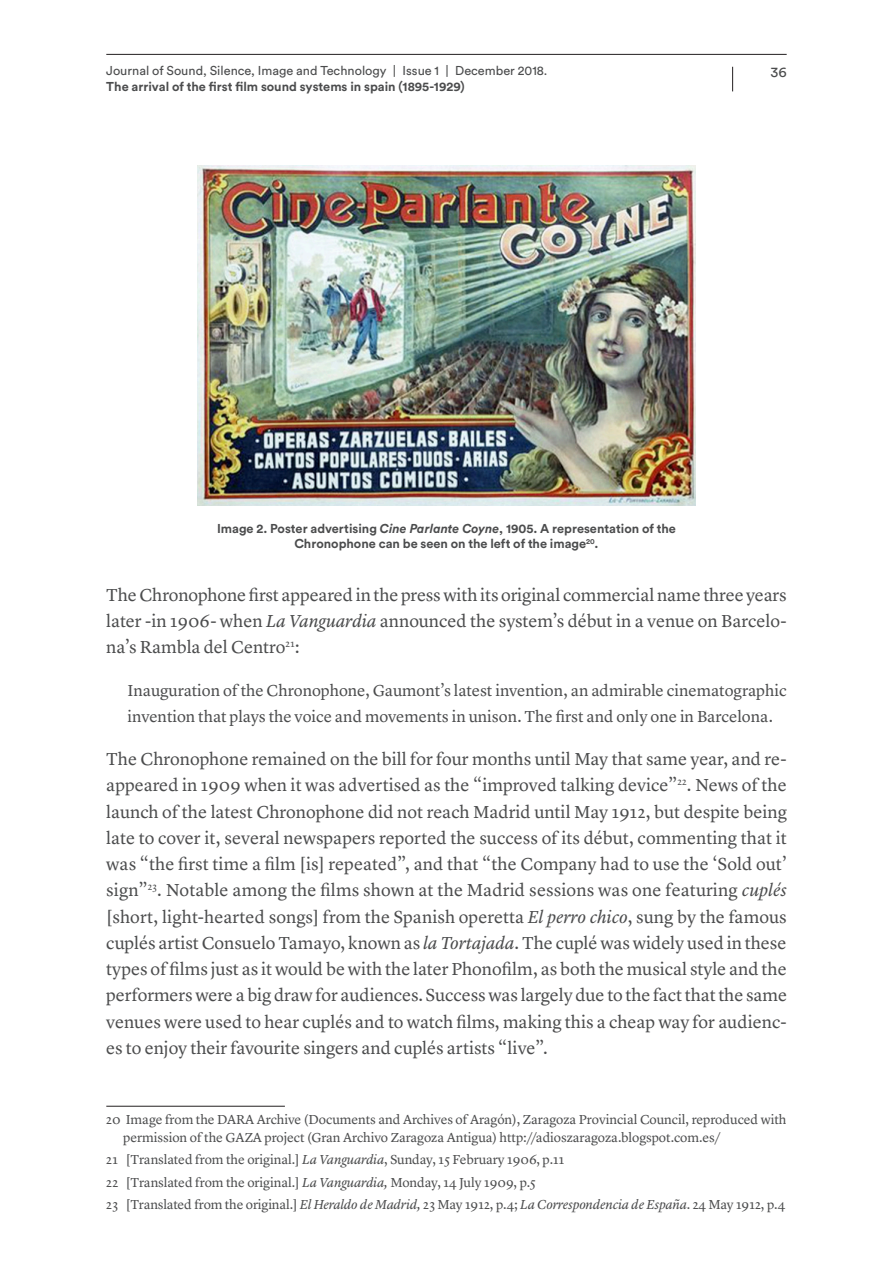
<style>
.page{position:relative;width:893px;height:1263px;background:#fff}
.page>*{position:absolute;margin:0;border:0;box-sizing:border-box;transform-origin:0 0}
.t1{font:18px/26.2px "Lyon Text";color:#4b4c4d;text-align:justify}
.t2{font:16.5px/26.2px "Lyon Text";color:#4b4c4d}
.t3{font:14.25px "Circular Std";color:#4b4c4d}
.t4{font:13.5px/22.2px "Lyon Text";letter-spacing:-.005em;color:#4b4c4d}
.t5{font:700 12.75px/15.8px "Circular Std";color:#4b4c4d;text-align:center}
.t6{font:12.75px "Circular Std";color:#4b4c4d}
.s1{font-style:italic}
</style>
<div class="page">
<hr style="left:106px;top:54px;width:681px;height:1px;background:#231f20">
<svg style="left:732px;top:67px;width:1px;height:24px"></svg>
<hr style="left:106px;top:1106px;width:179px;height:1px;background:#231f20">
<img style="left:197px;top:166px;width:499px;height:340px">
<p class="t6" style="left:106px;top:63px;width:443px">Journal of Sound, Silence, Image and Technology | Issue 1 | December 2018.</p>
<p class="t5" style="left:106px;top:78px;width:360px">The arrival of the first film sound systems in spain (1895-1929)</p>
<p class="t3" style="left:770px;top:64px;width:18px">36</p>
<p class="t5" style="left:217px;top:520px;width:460px">I mage 2. Poster advertising <span class="s1">Cine Parlante Coyne</span>, 1905. A representation of the<br>Chronophone can be seen on the left of the image<sup>20</sup>.</p>
<p class="t1" style="left:106px;top:580px;width:682px">The Chronophone first appeared in the press with its original commercial name three years later -in 1906- when <span class="s1">La Vanguardia</span> announced the system’s début in a venue on Barcelo&shy;na’s Rambla del Centro<sup>21</sup>:</p>
<p class="t2" style="left:128px;top:676px;width:661px">Inauguration of the Chronophone, Gaumont’s latest invention, an admirable cinematographic invention that plays the voice and movements in unison. The first and only one in Barcelona.</p>
<p class="t1" style="left:106px;top:744px;width:682px">The Chronophone remained on the bill for four months until May that same year, and re&shy;appeared in 1909 when it was advertised as the “improved talking device”<sup>22</sup>. News of the launch of the latest Chronophone did not reach Madrid until May 1912, but despite being late to cover it, several newspapers reported the success of its début, commenting that it was “the first time a film [is] repeated”, and that “the Company had to use the ‘Sold out’ sign”<sup>23</sup>. Notable among the films shown at the Madrid sessions was one featuring <span class="s1">cuplés </span>[short, light-hearted songs] from the Spanish operetta <span class="s1">El perro chico</span>, sung by the famous cuplés artist Consuelo Tamayo, known as <span class="s1">la Tortajada</span>. The cuplé was widely used in these types of films just as it would be with the later Phonofilm, as both the musical style and the performers were a big draw for audiences. Success was largely due to the fact that the same venues were used to hear cuplés and to watch films, making this a cheap way for audienc&shy;es to enjoy their favourite singers and cuplés artists “live”.</p>
<p class="t4" style="left:123px;top:1109px;width:665px;line-height:18px;text-indent:-17px">20 Image from the DARA Archive (Documents and Archives of Aragón), Zaragoza Provincial Council, reproduced with permission of the GAZA project (Gran Archivo Zaragoza Antigua) http://adioszaragoza.blogspot.com.es/</p>
<p class="t4" style="left:106px;top:1148px;width:680px">21 [Translated from the original.] <span class="s1">La Vanguardia</span>, Sunday, 15 February 1906, p.11<br>22 [Translated from the original.] <span class="s1">La Vanguardia,</span> Monday, 14 July 1909, p.5<br>23 [Translated from the original.] <span class="s1">El Heraldo de Madrid,</span> 23 May 1912, p.4; <span class="s1">La Correspondencia de España</span>. 24 May 1912, p.4</p>
</div>
